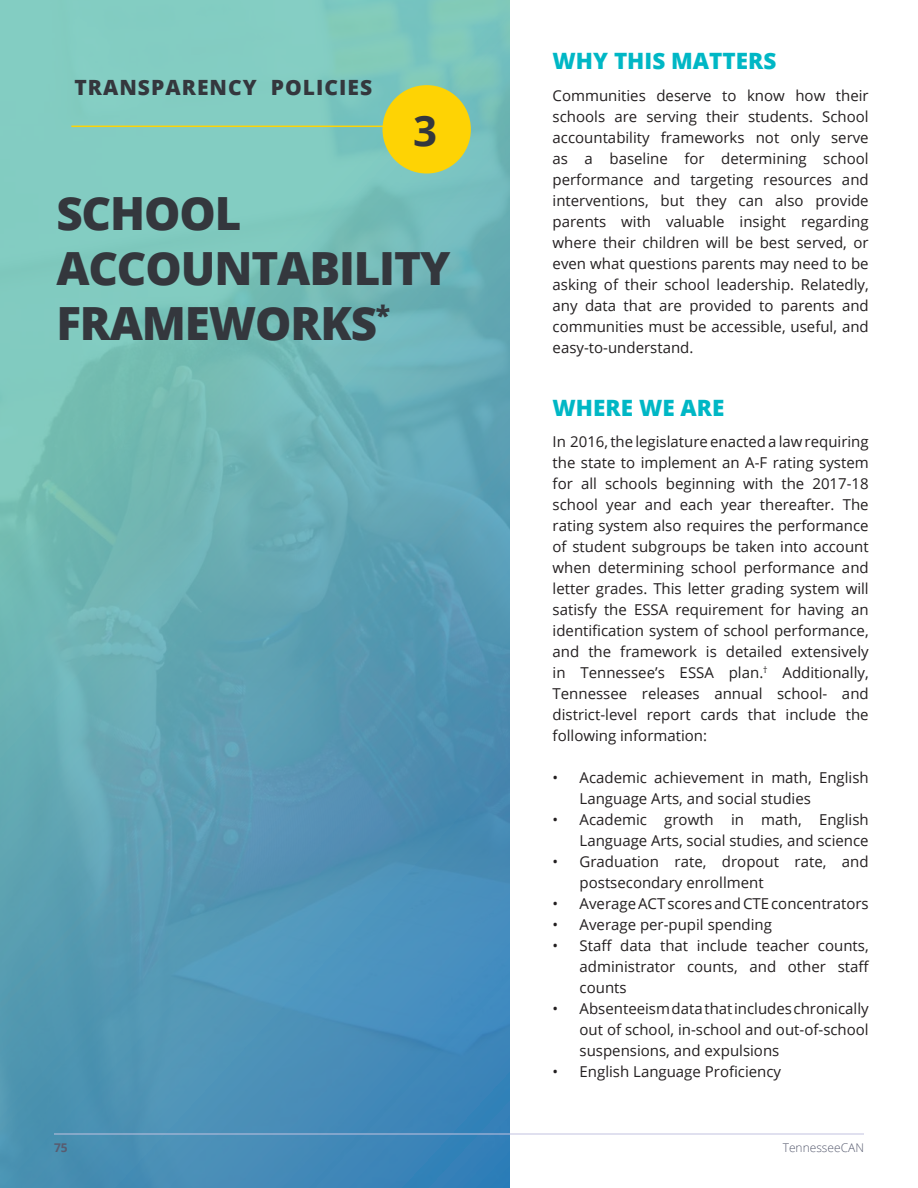
<style>
.page{position:relative;width:918px;height:1188px;background:#fff}
.page>*{position:absolute;margin:0;border:0;box-sizing:border-box;transform-origin:0 0}
.t1{font:800 45.75px/54.9px "Open Sans";letter-spacing:-.025em;color:#34373d}
.t2{font:700 42px "Open Sans";color:#34373d}
.t3{font:800 22.5px "Open Sans";color:#00b7c5}
.t4{font:800 21px "Open Sans";letter-spacing:.05em;color:#34373d}
.t5{font:15px/21px "Open Sans";color:#231f20;text-align:justify}
.t6{font:300 12px "Open Sans";color:#585c70}
.t7{font:700 12px "Open Sans";color:#585c70}
</style>
<div class="page">
<img style="left:0;top:0;width:509px;height:1188px">
<hr style="left:71px;top:126px;width:340px;height:1px;background:#fed304">
<div style="left:382px;top:85px;width:89px;height:89px;background:#fed304;border-radius:50%"></div>
<hr style="left:54px;top:1134px;width:810px;height:1px;background:#c2c2e0">
<p class="t4" style="left:74px;top:72px;width:299px">TRANSPARENCY POLICIES</p>
<p class="t2" style="left:413px;top:101px;width:25px">3</p>
<p class="t1" style="left:56px;top:184px;width:187px">SCHOOL</p>
<p class="t1" style="left:56px;top:239px;width:396px">ACCOUNTABILITY<br>FRAMEWORKS<sup>*</sup></p>
<p class="t3" style="left:553px;top:44px;width:225px">WHY THIS MATTERS</p>
<p class="t5" style="left:553px;top:85px;width:318px">Communities deserve to know how their schools are serving their students. School accountability frameworks not only serve as a baseline for determining school performance and targeting resources and interventions, but they can also provide parents with valuable insight regarding where their children will be best served, or even what questions parents may need to be asking of their school leadership. Relatedly, any data that are provided to parents and communities must be accessible, useful, and easy-to-understand.</p>
<p class="t3" style="left:553px;top:391px;width:173px">WHERE WE ARE</p>
<p class="t5" style="left:553px;top:431px;width:318px">In 2016, the legislature enacted a law requiring the state to implement an A-F rating system for all schools beginning with the 2017-18 school year and each year thereafter. The rating system also requires the performance of student subgroups be taken into account when determining school performance and letter grades. This letter grading system will satisfy the ESSA requirement for having an identification system of school performance, and the framework is detailed extensively in Tennessee’s ESSA plan.<sup>†</sup> Additionally, Tennessee releases annual school- and district-level report cards that include the following information:</p>
<p class="t5" style="left:580px;top:767px;width:291px;text-indent:-27px">• Academic achievement in math, English<br>Language Arts, and social studies</p>
<p class="t5" style="left:553px;top:809px;width:318px;text-align:right">• Academic growth in math, English<br>Language Arts, social studies, and science</p>
<p class="t5" style="left:580px;top:851px;width:291px;text-indent:-27px">• Graduation rate, dropout rate, and postsecondary enrollment</p>
<p class="t5" style="left:553px;top:893px;width:318px">• Average ACT scores and CTE concentrators</p>
<p class="t5" style="left:553px;top:914px;width:221px">• Average per-pupil spending</p>
<p class="t5" style="left:580px;top:935px;width:291px;text-indent:-27px">• Staff data that include teacher counts, administrator counts, and other staff counts</p>
<p class="t5" style="left:580px;top:998px;width:291px;text-indent:-27px">• Absenteeism data that includes chronically out of school, in-school and out-of-school suspensions, and expulsions</p>
<p class="t5" style="left:553px;top:1061px;width:230px">• English Language Proficiency</p>
<p class="t7" style="left:54px;top:1139px;width:15px">75</p>
<p class="t6" style="left:783px;top:1139px;width:83px">TennesseeCAN</p>
</div>
